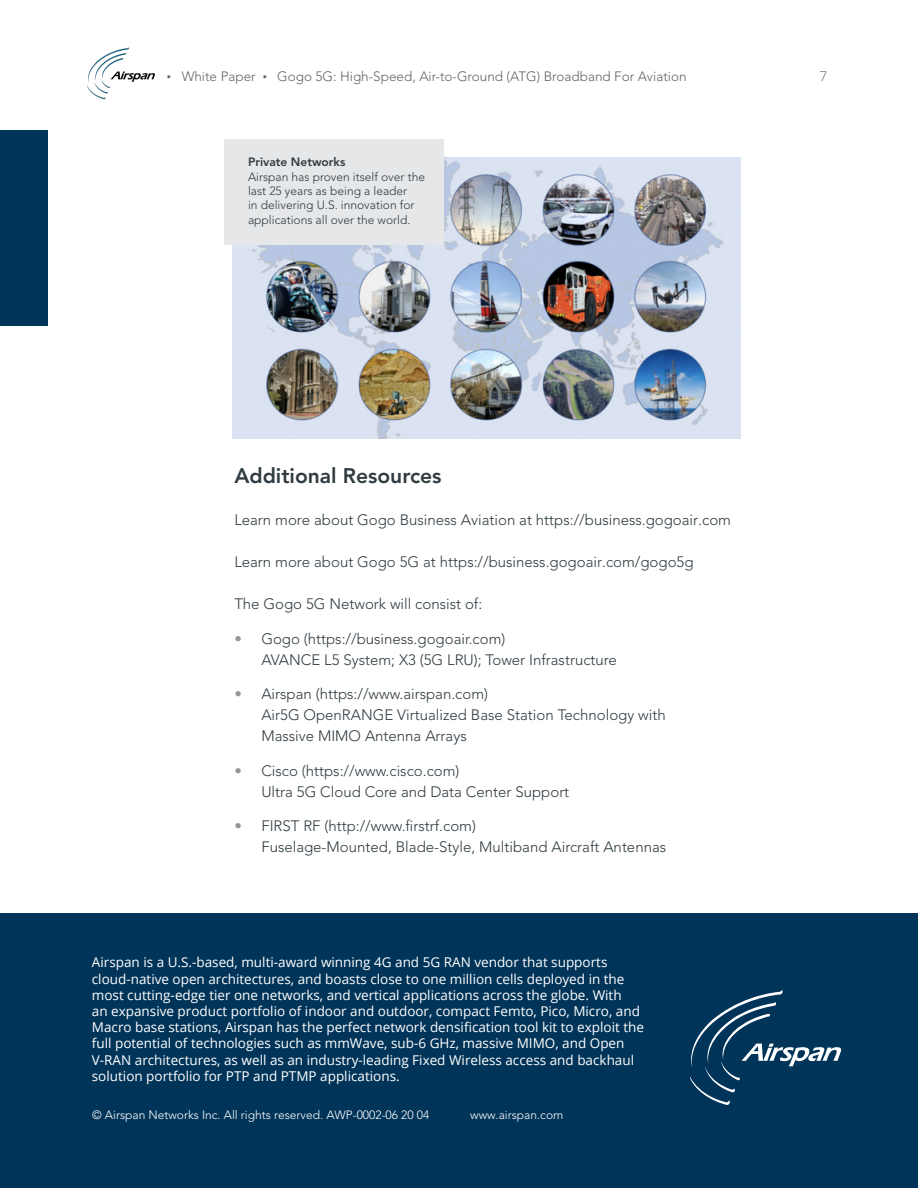
<style>
.page{position:relative;width:918px;height:1188px;background:#fff}
.page>*{position:absolute;margin:0;border:0;box-sizing:border-box;transform-origin:0 0}
._5b_TOCFigsub{font:800 21px "Avenir LT Std";color:#2f3b41}
._5b_TOCFigsub-2{font:300 15px/21px "Avenir LT Std";color:#2f3b41}
.t1{font:13.5px/16.2px "Open Sans";color:#fff}
.t2{font:300 13.5px "Avenir LT Std";color:#63656a}
.t3{font:300 13.5px "Open Sans";color:#63656a}
.t4{font:300 12px/14.4px "Avenir LT Std";color:#2f3b41}
.t5{font:300 12px "Avenir LT Std";color:#fff}
.s1{font-family:"Arial";font-weight:400;font-size:12px}
.s2{font-weight:800}
.s3{color:#929799}
</style>
<div class="page">
<div style="left:0;top:914px;width:918px;height:274px;background:#003458"></div>
<img style="left:86px;top:47px;width:70px;height:53px">
<svg style="left:691px;top:990px;width:150px;height:115px"></svg>
<div style="left:0;top:130px;width:47px;height:196px;background:#003458"></div>
<img style="left:233px;top:157px;width:508px;height:282px">
<div style="left:225px;top:139px;width:219px;height:105px;background:#e6e7e9"></div>
<p class="t2" style="left:167px;top:68px;width:521px"><span class="s1">•</span> White Paper <span class="s1">•</span> Gogo 5G: High-Speed, Air-to-Ground (ATG) Broadband For Aviation</p>
<p class="t3" style="left:820px;top:67px;width:9px">7</p>
<p class="t4" style="left:248px;top:155px;width:178px"><span class="s2">Private Networks<br></span>Airspan has proven itself over the last 25 years as being a leader<br>in delivering U.S. innovation for applications all over the world.</p>
<p class="_5b_TOCFigsub" style="left:234px;top:464px;width:209px">Additional Resources</p>
<p class="_5b_TOCFigsub-2" style="left:234px;top:510px;width:498px">Learn more about Gogo Business Aviation at https://business.gogoair.com</p>
<p class="_5b_TOCFigsub-2" style="left:234px;top:552px;width:461px">Learn more about Gogo 5G at https://business.gogoair.com/gogo5g</p>
<p class="_5b_TOCFigsub-2" style="left:234px;top:594px;width:249px">The Gogo 5G Network will consist of:</p>
<p class="_5b_TOCFigsub-2" style="left:261px;top:628px;width:357px;text-indent:-27px"><span class="s3">•</span> Gogo (https://business.gogoair.com)<br>AVANCE L5 System; X3 (5G LRU); Tower Infrastructure</p>
<p class="_5b_TOCFigsub-2" style="left:261px;top:684px;width:406px;text-indent:-27px"><span class="s3">•</span> Airspan (https://www.airspan.com)<br>Air5G OpenRANGE Virtualized Base Station Technology with<br>Massive MIMO Antenna Arrays</p>
<p class="_5b_TOCFigsub-2" style="left:261px;top:760px;width:309px;text-indent:-27px"><span class="s3">•</span> Cisco (https://www.cisco.com)<br>Ultra 5G Cloud Core and Data Center Support</p>
<p class="_5b_TOCFigsub-2" style="left:261px;top:816px;width:406px;text-indent:-27px"><span class="s3">•</span> FIRST RF (http://www.firstrf.com)<br>Fuselage-Mounted, Blade-Style, Multiband Aircraft Antennas</p>
<p class="t1" style="left:92px;top:954px;width:554px">Airspan is a U.S.-based, multi-award winning 4G and 5G RAN vendor that supports cloud-native open architectures, and boasts close to one million cells deployed in the most cutting-edge tier one networks, and vertical applications across the globe. With<br>an expansive product portfolio of indoor and outdoor, compact Femto, Pico, Micro, and Macro base stations, Airspan has the perfect network densification tool kit to exploit the full potential of technologies such as mmWave, sub-6 GHz, massive MIMO, and Open V-RAN architectures, as well as an industry-leading Fixed Wireless access and backhaul solution portfolio for PTP and PTMP applications.</p>
<p class="t5" style="left:92px;top:1108px;width:339px">© Airspan Networks Inc. All rights reserved. AWP-0002-06 20 04</p>
<p class="t5" style="left:470px;top:1108px;width:95px">www.airspan.com</p>
</div>
